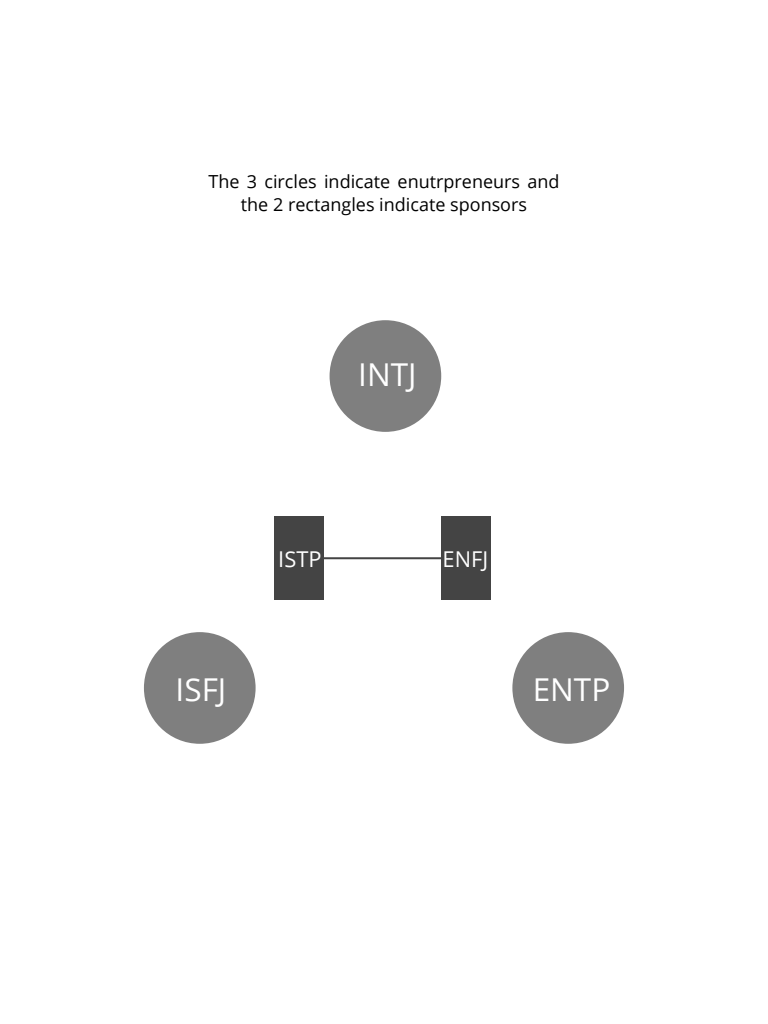
<style>
.page{position:relative;width:768px;height:1024px;background:#fff}
.page>*{position:absolute;margin:0;border:0;box-sizing:border-box;transform-origin:0 0}
.t1{font:31.5px "Open Sans";color:#fff}
.t2{font:21.8px "Open Sans";color:#fff}
.t3{font:18px/23px "Open Sans";color:#000;text-align:center}
</style>
<div class="page">
<div style="left:330px;top:320px;width:111px;height:112px;background:#7f7f7f;border-radius:50%"></div>
<div style="left:144px;top:632px;width:112px;height:112px;background:#7f7f7f;border-radius:50%"></div>
<div style="left:512px;top:632px;width:112px;height:112px;background:#7f7f7f;border-radius:50%"></div>
<div style="left:274px;top:516px;width:50px;height:84px;background:#444"></div>
<div style="left:441px;top:516px;width:50px;height:84px;background:#444"></div>
<hr style="left:299px;top:557px;width:161px;height:2px;background:#444">
<p class="t3" style="left:208px;top:169px;width:353px">The 3 circles indicate enutrpreneurs and the 2 rectangles indicate sponsors</p>
<h1 class="t1" style="left:358px;top:353px;width:60px">INTJ</h1>
<p class="t2" style="left:278px;top:544px;width:45px">ISTP</p>
<p class="t2" style="left:443px;top:544px;width:47px">ENFJ</p>
<h1 class="t1" style="left:176px;top:668px;width:52px">ISFJ</h1>
<h1 class="t1" style="left:533px;top:668px;width:79px">ENTP</h1>
</div>
